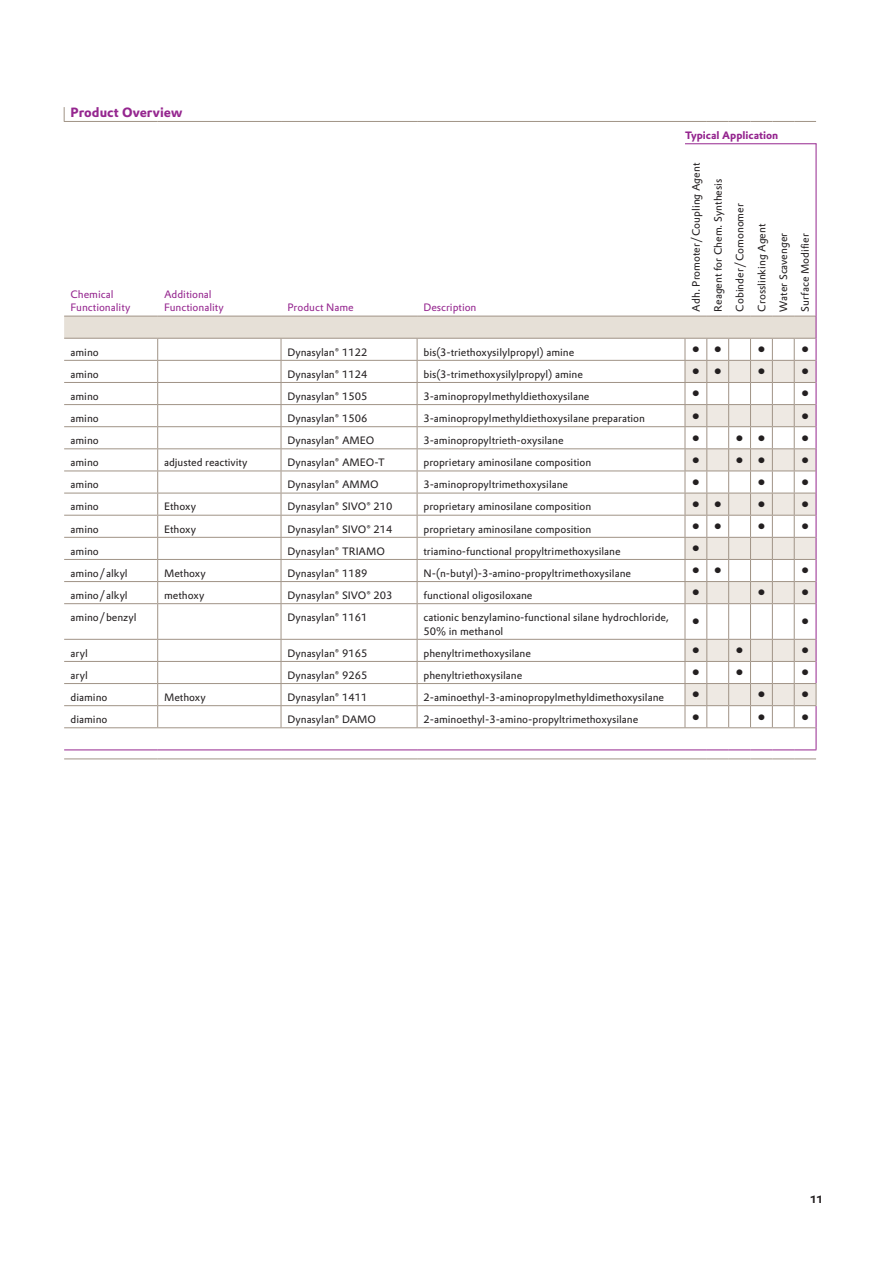
<style>
.page{position:relative;width:893px;height:1263px;background:#fff}
.page>*{position:absolute;margin:0;border:0;box-sizing:border-box;transform-origin:0 0}
.t1{font:700 13.2px "Evonik Prokyon";color:#95268f}
.t2{font:10.5px/21.8px "Evonik Prokyon";color:#231f20}
.t3{font:10.5px/13.5px "Evonik Prokyon";color:#95268f}
.t4{font:700 10.5px "Evonik Prokyon";color:#95268f}
.t5{font:700 10.5px "Evonik Prokyon";color:#231f20}
</style>
<div class="page">
<hr style="left:816px;top:144px;width:1px;height:172px;background:#95268f">
<hr style="left:64px;top:758px;width:94px;height:1px;background:#a09386">
<hr style="left:158px;top:758px;width:123px;height:1px;background:#a09386">
<hr style="left:281px;top:758px;width:136px;height:1px;background:#a09386">
<hr style="left:417px;top:758px;width:268px;height:1px;background:#a09386">
<svg style="left:685px;top:758px;width:131px;height:1px"></svg>
<svg style="left:64px;top:107px;width:1px;height:14px"></svg>
<hr style="left:64px;top:121px;width:94px;height:1px;background:#a09386">
<hr style="left:158px;top:121px;width:123px;height:1px;background:#a09386">
<hr style="left:281px;top:121px;width:136px;height:1px;background:#a09386">
<hr style="left:417px;top:121px;width:268px;height:1px;background:#a09386">
<svg style="left:685px;top:121px;width:131px;height:1px"></svg>
<svg style="left:64px;top:316px;width:753px;height:434px"></svg>
<hr style="left:685px;top:143px;width:131px;height:1px;background:#95268f">
<p class="t1" style="left:71px;top:102px;width:113px">Product Overview</p>
<p class="t3" style="left:71px;top:287px;width:61px">Chemical<br>Functionality</p>
<p class="t3" style="left:164px;top:287px;width:61px">Additional<br>Functionality</p>
<p class="t3" style="left:287px;top:300px;width:68px">Product Name</p>
<p class="t3" style="left:423px;top:300px;width:55px">Description</p>
<p class="t4" style="left:685px;top:127px;width:95px">Typical Application</p>
<p class="t2" style="left:685px;top:312px;width:150px;rotate:-90deg">Adh. Promoter/Coupling Agent<br>Reagent for Chem. Synthesis<br>Cobinder/Comonomer<br>Crosslinking Agent<br>Water Scavenger<br>Surface Modifier</p>
<p class="t2" style="left:71px;top:340px;width:30px">amino</p>
<p class="t2" style="left:287px;top:340px;width:81px">Dynasylan® 1122</p>
<p class="t2" style="left:423px;top:340px;width:152px">bis(3-triethoxysilylpropyl) amine</p>
<p class="t2" style="left:692px;top:338px;width:9px">▯</p>
<p class="t2" style="left:714px;top:338px;width:9px">▯</p>
<p class="t2" style="left:758px;top:338px;width:9px">▯</p>
<p class="t2" style="left:801px;top:338px;width:9px">▯</p>
<p class="t2" style="left:71px;top:362px;width:30px">amino</p>
<p class="t2" style="left:287px;top:362px;width:81px">Dynasylan® 1124</p>
<p class="t2" style="left:423px;top:362px;width:161px">bis(3-trimethoxysilylpropyl) amine</p>
<p class="t2" style="left:692px;top:360px;width:9px">▯</p>
<p class="t2" style="left:714px;top:360px;width:9px">▯</p>
<p class="t2" style="left:758px;top:360px;width:9px">▯</p>
<p class="t2" style="left:801px;top:360px;width:9px">▯</p>
<p class="t2" style="left:71px;top:385px;width:30px">amino</p>
<p class="t2" style="left:287px;top:385px;width:81px">Dynasylan® 1505</p>
<p class="t2" style="left:423px;top:385px;width:167px">3-aminopropylmethyldiethoxysilane</p>
<p class="t2" style="left:692px;top:382px;width:9px">▯</p>
<p class="t2" style="left:801px;top:382px;width:9px">▯</p>
<p class="t2" style="left:71px;top:407px;width:30px">amino</p>
<p class="t2" style="left:287px;top:407px;width:81px">Dynasylan® 1506</p>
<p class="t2" style="left:423px;top:407px;width:223px">3-aminopropylmethyldiethoxysilane preparation</p>
<p class="t2" style="left:692px;top:404px;width:9px">▯</p>
<p class="t2" style="left:801px;top:404px;width:9px">▯</p>
<p class="t2" style="left:71px;top:429px;width:30px">amino</p>
<p class="t2" style="left:287px;top:429px;width:88px">Dynasylan® AMEO</p>
<p class="t2" style="left:423px;top:429px;width:142px">3-aminopropyltrieth-oxysilane</p>
<p class="t2" style="left:692px;top:426px;width:9px">▯</p>
<p class="t2" style="left:736px;top:426px;width:9px">▯</p>
<p class="t2" style="left:758px;top:426px;width:9px">▯</p>
<p class="t2" style="left:801px;top:426px;width:9px">▯</p>
<p class="t2" style="left:71px;top:451px;width:30px">amino</p>
<p class="t2" style="left:164px;top:451px;width:85px">adjusted reactivity</p>
<p class="t2" style="left:287px;top:451px;width:99px">Dynasylan® AMEO-T</p>
<p class="t2" style="left:423px;top:451px;width:169px">proprietary aminosilane composition</p>
<p class="t2" style="left:692px;top:449px;width:9px">▯</p>
<p class="t2" style="left:736px;top:449px;width:9px">▯</p>
<p class="t2" style="left:758px;top:449px;width:9px">▯</p>
<p class="t2" style="left:801px;top:449px;width:9px">▯</p>
<p class="t2" style="left:71px;top:473px;width:30px">amino</p>
<p class="t2" style="left:287px;top:473px;width:93px">Dynasylan® AMMO</p>
<p class="t2" style="left:423px;top:473px;width:146px">3-aminopropyltrimethoxysilane</p>
<p class="t2" style="left:692px;top:471px;width:9px">▯</p>
<p class="t2" style="left:758px;top:471px;width:9px">▯</p>
<p class="t2" style="left:801px;top:471px;width:9px">▯</p>
<p class="t2" style="left:71px;top:495px;width:30px">amino</p>
<p class="t2" style="left:164px;top:495px;width:33px">Ethoxy</p>
<p class="t2" style="left:287px;top:495px;width:107px">Dynasylan® SIVO® 210</p>
<p class="t2" style="left:423px;top:495px;width:169px">proprietary aminosilane composition</p>
<p class="t2" style="left:692px;top:493px;width:9px">▯</p>
<p class="t2" style="left:714px;top:493px;width:9px">▯</p>
<p class="t2" style="left:758px;top:493px;width:9px">▯</p>
<p class="t2" style="left:801px;top:493px;width:9px">▯</p>
<p class="t2" style="left:71px;top:517px;width:30px">amino</p>
<p class="t2" style="left:164px;top:517px;width:33px">Ethoxy</p>
<p class="t2" style="left:287px;top:517px;width:106px">Dynasylan® SIVO® 214</p>
<p class="t2" style="left:423px;top:517px;width:169px">proprietary aminosilane composition</p>
<p class="t2" style="left:692px;top:515px;width:9px">▯</p>
<p class="t2" style="left:714px;top:515px;width:9px">▯</p>
<p class="t2" style="left:758px;top:515px;width:9px">▯</p>
<p class="t2" style="left:801px;top:515px;width:9px">▯</p>
<p class="t2" style="left:71px;top:539px;width:30px">amino</p>
<p class="t2" style="left:287px;top:539px;width:99px">Dynasylan® TRIAMO</p>
<p class="t2" style="left:423px;top:539px;width:199px">triamino-functional propyltrimethoxysilane</p>
<p class="t2" style="left:692px;top:537px;width:9px">▯</p>
<p class="t2" style="left:71px;top:562px;width:59px">amino/alkyl</p>
<p class="t2" style="left:164px;top:562px;width:43px">Methoxy</p>
<p class="t2" style="left:287px;top:562px;width:81px">Dynasylan® 1189</p>
<p class="t2" style="left:423px;top:562px;width:209px">N-(n-butyl)-3-amino-propyltrimethoxysilane</p>
<p class="t2" style="left:692px;top:559px;width:9px">▯</p>
<p class="t2" style="left:714px;top:559px;width:9px">▯</p>
<p class="t2" style="left:801px;top:559px;width:9px">▯</p>
<p class="t2" style="left:71px;top:584px;width:59px">amino/alkyl</p>
<p class="t2" style="left:164px;top:584px;width:42px">methoxy</p>
<p class="t2" style="left:287px;top:584px;width:107px">Dynasylan® SIVO® 203</p>
<p class="t2" style="left:423px;top:584px;width:110px">functional oligosiloxane</p>
<p class="t2" style="left:692px;top:581px;width:9px">▯</p>
<p class="t2" style="left:758px;top:581px;width:9px">▯</p>
<p class="t2" style="left:801px;top:581px;width:9px">▯</p>
<p class="t2" style="left:71px;top:606px;width:67px">amino/benzyl</p>
<p class="t2" style="left:287px;top:606px;width:81px">Dynasylan® 1161</p>
<p class="t2" style="left:423px;top:610px;width:247px;line-height:13.5px">cationic benzylamino-functional silane hydrochloride,<br>50% in methanol</p>
<p class="t2" style="left:692px;top:610px;width:9px">▯</p>
<p class="t2" style="left:801px;top:610px;width:9px">▯</p>
<p class="t2" style="left:71px;top:641px;width:19px">aryl</p>
<p class="t2" style="left:287px;top:641px;width:81px">Dynasylan® 9165</p>
<p class="t2" style="left:423px;top:641px;width:109px">phenyltrimethoxysilane</p>
<p class="t2" style="left:692px;top:639px;width:9px">▯</p>
<p class="t2" style="left:736px;top:639px;width:9px">▯</p>
<p class="t2" style="left:801px;top:639px;width:9px">▯</p>
<p class="t2" style="left:71px;top:663px;width:19px">aryl</p>
<p class="t2" style="left:287px;top:663px;width:81px">Dynasylan® 9265</p>
<p class="t2" style="left:423px;top:663px;width:100px">phenyltriethoxysilane</p>
<p class="t2" style="left:692px;top:661px;width:9px">▯</p>
<p class="t2" style="left:736px;top:661px;width:9px">▯</p>
<p class="t2" style="left:801px;top:661px;width:9px">▯</p>
<p class="t2" style="left:71px;top:686px;width:38px">diamino</p>
<p class="t2" style="left:164px;top:686px;width:43px">Methoxy</p>
<p class="t2" style="left:287px;top:686px;width:81px">Dynasylan® 1411</p>
<p class="t2" style="left:424px;top:686px;width:242px">2-aminoethyl-3-aminopropylmethyldimethoxysilane</p>
<p class="t2" style="left:692px;top:683px;width:9px">▯</p>
<p class="t2" style="left:758px;top:683px;width:9px">▯</p>
<p class="t2" style="left:801px;top:683px;width:9px">▯</p>
<p class="t2" style="left:71px;top:708px;width:38px">diamino</p>
<p class="t2" style="left:287px;top:708px;width:90px">Dynasylan® DAMO</p>
<p class="t2" style="left:424px;top:708px;width:216px">2-aminoethyl-3-amino-propyltrimethoxysilane</p>
<p class="t2" style="left:692px;top:705px;width:9px">▯</p>
<p class="t2" style="left:758px;top:705px;width:9px">▯</p>
<p class="t2" style="left:801px;top:705px;width:9px">▯</p>
<p class="t5" style="left:811px;top:1190px;width:14px">11</p>
</div>
